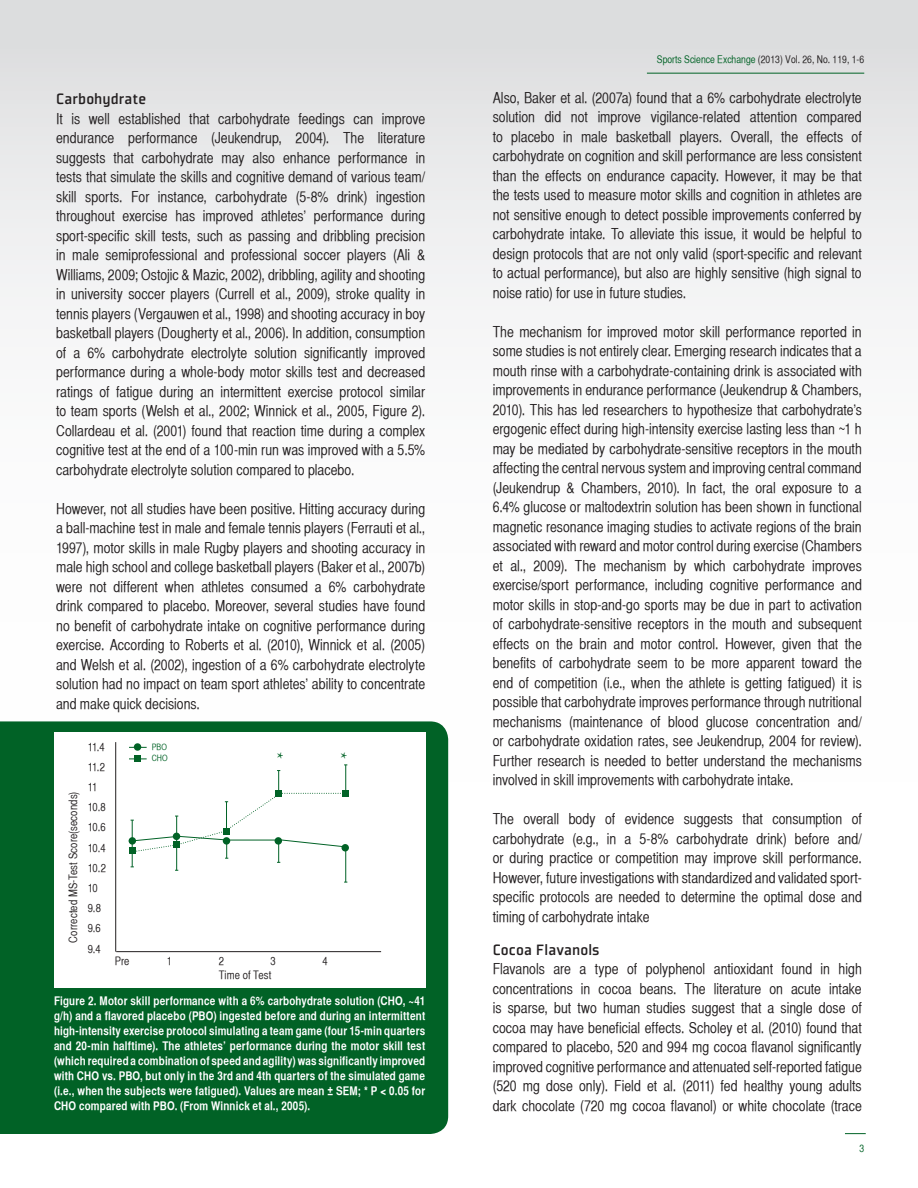
<style>
.page{position:relative;width:918px;height:1188px;background:#fff}
.page>*{position:absolute;margin:0;border:0;box-sizing:border-box;transform-origin:0 0}
.t1{font:17.25px "Minion Pro";color:#016226}
.Headings{font:500 16.5px "Plexes Pro";letter-spacing:.005em;color:#231f20}
.t2{font:15px/19.5px "Helvetica CY Plain";color:#231f20;text-align:justify}
.Figure_Descriptions{font:12px/15px "Helvetica CY Bold";letter-spacing:.015em;color:#fff;text-align:justify}
.t3{font:11.55px "Helvetica CY Plain";letter-spacing:.01em;color:#231f20}
.t4{font:11.55px/20.2px "Helvetica CY Plain";letter-spacing:-.035em;color:#231f20}
.t5{font:10.5px "Helvetica CY Plain";color:#231f20}
.t6{font:10.5px "Helvetica CY Plain";color:#016226}
.t7{font:8.7px/11.6px "Helvetica CY Plain";letter-spacing:.015em;color:#016226}
.s1{color:#016226}
</style>
<div class="page">
<div style="left:0;top:0;width:918px;height:1188px;background:linear-gradient(to bottom,#e8e9ea,#fff)"></div>
<hr style="left:647px;top:73px;width:217px;height:1px;background:#016226">
<svg style="left:845px;top:1133px;width:21px;height:1px"></svg>
<div style="left:0;top:721px;width:448px;height:413px;background:#016226"></div>
<div style="left:54px;top:732px;width:371px;height:256px;background:#fff"></div>
<hr style="left:115px;top:742px;width:1px;height:210px;background:#231f20">
<hr style="left:116px;top:951px;width:265px;height:1px;background:#231f20">
<div style="left:343px;top:790px;width:6px;height:7px;background:#016226"></div>
<div style="left:134px;top:755px;width:7px;height:7px;background:#016226"></div>
<div style="left:134px;top:743px;width:7px;height:8px;background:#016226;border-radius:50%"></div>
<svg style="left:129px;top:759px;width:219px;height:124px"></svg>
<p class="Headings" style="left:56px;top:89px;width:92px">Carbohydrate</p>
<p class="t2" style="left:56px;top:109px;width:371px">It is well established that carbohydrate feedings can improve endurance performance (Jeukendrup, 2004). The literature suggests that carbohydrate may also enhance performance in tests that simulate the skills and cognitive demand of various team/ skill sports. For instance, carbohydrate (5-8% drink) ingestion throughout exercise has improved athletes’ performance during sport-specific skill tests, such as passing and dribbling precision in male semiprofessional and professional soccer players (Ali &amp; Williams, 2009; Ostojic &amp; Mazic, 2002), dribbling, agility and shooting in university soccer players (Currell et al., 2009), stroke quality in tennis players (Vergauwen et al., 1998) and shooting accuracy in boy basketball players (Dougherty et al., 2006). In addition, consumption of a 6% carbohydrate electrolyte solution significantly improved performance during a whole-body motor skills test and decreased ratings of fatigue during an intermittent exercise protocol similar to team sports (Welsh et al., 2002; Winnick et al., 2005, Figure 2).<br>Collardeau et al. (2001) found that reaction time during a complex cognitive test at the end of a 100-min run was improved with a 5.5% carbohydrate electrolyte solution compared to placebo.</p>
<p class="t2" style="left:56px;top:499px;width:371px">However, not all studies have been positive. Hitting accuracy during a ball-machine test in male and female tennis players (Ferrauti et al., 1997), motor skills in male Rugby players and shooting accuracy in male high school and college basketball players (Baker et al., 2007b) were not different when athletes consumed a 6% carbohydrate drink compared to placebo. Moreover, several studies have found no benefit of carbohydrate intake on cognitive performance during exercise. According to Roberts et al. (2010), Winnick et al. (2005) and Welsh et al. (2002), ingestion of a 6% carbohydrate electrolyte solution had no impact on team sport athletes’ ability to concentrate and make quick decisions.</p>
<p class="t3" style="left:66px;top:943px;width:152px;rotate:-90deg">Corrected MS-Test Score(seconds)</p>
<p class="t4" style="left:88px;top:736px;width:20px">11.4<br>11.2<br>11<br>10.8<br>10.6<br>10.4<br>10.2<br>10<br>9.8<br>9.6<br>9.4</p>
<p class="t7" style="left:152px;top:741px;width:18px">PBO<br>CHO</p>
<p class="t1" style="left:277px;top:747px;width:8px">*</p>
<p class="t1" style="left:341px;top:747px;width:8px">*</p>
<p class="t3" style="left:115px;top:954px;width:16px">Pre</p>
<p class="t3" style="left:167px;top:954px;width:7px">1</p>
<p class="t3" style="left:219px;top:954px;width:7px">2</p>
<p class="t3" style="left:271px;top:954px;width:7px">3</p>
<p class="t3" style="left:323px;top:954px;width:7px">4</p>
<p class="t3" style="left:219px;top:969px;width:54px">Time of Test</p>
<p class="Figure_Descriptions" style="left:54px;top:993px;width:373px">Figure 2. Motor skill performance with a 6% carbohydrate solution (CHO, ~41 g/h) and a flavored placebo (PBO) ingested before and during an intermittent high-intensity exercise protocol simulating a team game (four 15-min quarters and 20-min halftime). The athletes’ performance during the motor skill test (which required a combination of speed and agility) was significantly improved with CHO vs. PBO, but only in the 3rd and 4th quarters of the simulated game (i.e., when the subjects were fatigued). Values are mean ± SEM; * P &lt; 0.05 for CHO compared with PBO. (From Winnick et al., 2005).</p>
<p class="t5" style="left:657px;top:53px;width:209px"><span class="s1">Sports Science Exchange</span> (2013) Vol. 26, No. 119, 1-6</p>
<p class="t2" style="left:493px;top:88px;width:371px">Also, Baker et al. (2007a) found that a 6% carbohydrate electrolyte solution did not improve vigilance-related attention compared to placebo in male basketball players. Overall, the effects of carbohydrate on cognition and skill performance are less consistent than the effects on endurance capacity. However, it may be that the tests used to measure motor skills and cognition in athletes are not sensitive enough to detect possible improvements conferred by carbohydrate intake. To alleviate this issue, it would be helpful to design protocols that are not only valid (sport-specific and relevant to actual performance), but also are highly sensitive (high signal to noise ratio) for use in future studies.</p>
<p class="t2" style="left:493px;top:322px;width:371px">The mechanism for improved motor skill performance reported in some studies is not entirely clear. Emerging research indicates that a mouth rinse with a carbohydrate-containing drink is associated with improvements in endurance performance (Jeukendrup &amp; Chambers, 2010). This has led researchers to hypothesize that carbohydrate’s ergogenic effect during high-intensity exercise lasting less than ~1 h may be mediated by carbohydrate-sensitive receptors in the mouth affecting the central nervous system and improving central command (Jeukendrup &amp; Chambers, 2010). In fact, the oral exposure to a 6.4% glucose or maltodextrin solution has been shown in functional magnetic resonance imaging studies to activate regions of the brain associated with reward and motor control during exercise (Chambers et al., 2009). The mechanism by which carbohydrate improves exercise/sport performance, including cognitive performance and motor skills in stop-and-go sports may be due in part to activation of carbohydrate-sensitive receptors in the mouth and subsequent effects on the brain and motor control. However, given that the benefits of carbohydrate seem to be more apparent toward the end of competition (i.e., when the athlete is getting fatigued) it is possible that carbohydrate improves performance through nutritional mechanisms (maintenance of blood glucose concentration and/ or carbohydrate oxidation rates, see Jeukendrup, 2004 for review).<br>Further research is needed to better understand the mechanisms involved in skill improvements with carbohydrate intake.</p>
<p class="t2" style="left:493px;top:809px;width:371px">The overall body of evidence suggests that consumption of carbohydrate (e.g., in a 5-8% carbohydrate drink) before and/ or during practice or competition may improve skill performance.<br>However, future investigations with standardized and validated sport&shy;specific protocols are needed to determine the optimal dose and timing of carbohydrate intake</p>
<p class="Headings" style="left:493px;top:940px;width:108px">Cocoa Flavanols</p>
<p class="t2" style="left:493px;top:959px;width:371px">Flavanols are a type of polyphenol antioxidant found in high concentrations in cocoa beans. The literature on acute intake is sparse, but two human studies suggest that a single dose of cocoa may have beneficial effects. Scholey et al. (2010) found that compared to placebo, 520 and 994 mg cocoa flavanol significantly improved cognitive performance and attenuated self-reported fatigue (520 mg dose only). Field et al. (2011) fed healthy young adults dark chocolate (720 mg cocoa flavanol) or white chocolate (trace</p>
<p class="t6" style="left:859px;top:1142px;width:6px">3</p>
</div>
